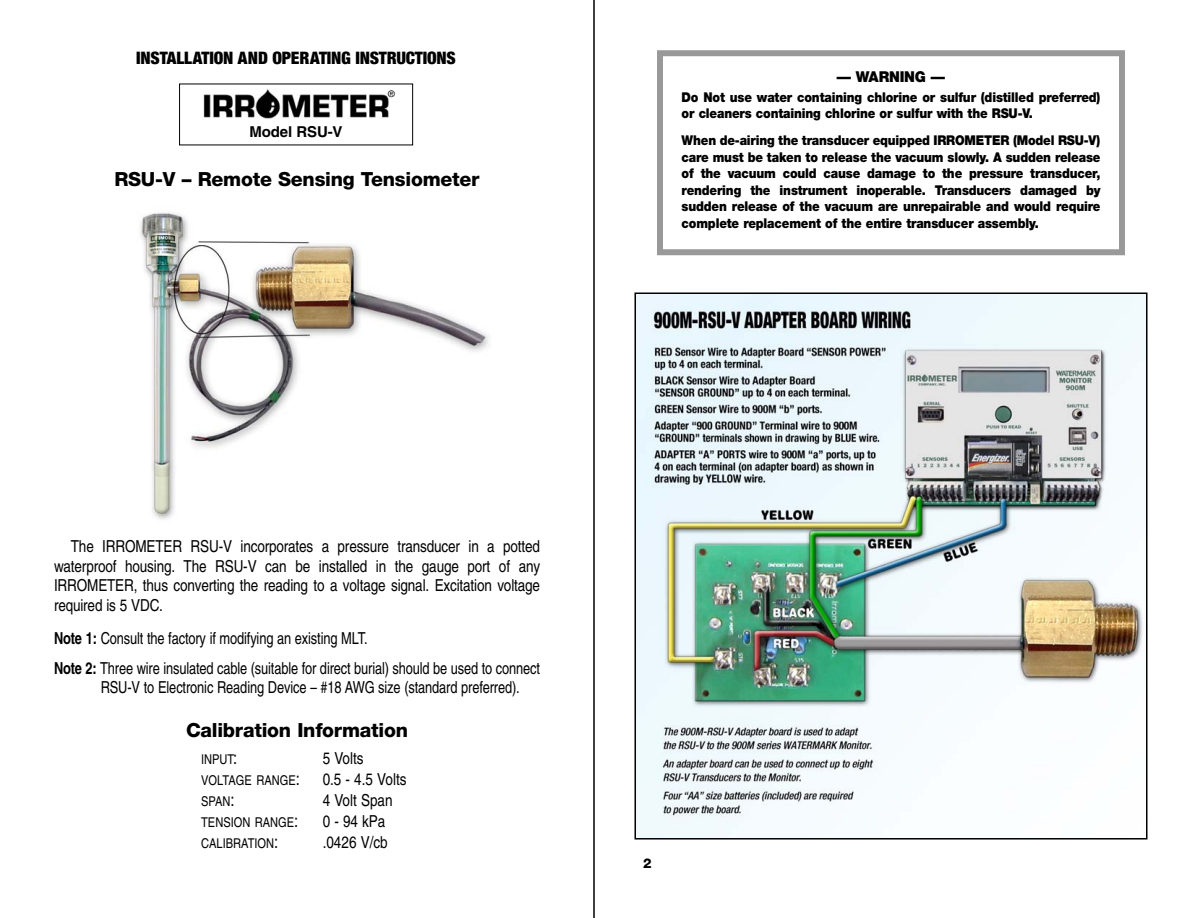
<style>
.page{position:relative;width:1188px;height:918px;background:#fff}
.page>*{position:absolute;margin:0;border:0;box-sizing:border-box;transform-origin:0 0}
.t1{font:800 19.5px "Helvetica Neue";letter-spacing:-.015em;color:#000}
.t2{font:18.45px "Sans Black Condensed DTC";letter-spacing:-.01em;color:#000}
.t3{font:condensed 16.5px/19.5px "Helvetica";letter-spacing:-.01em;color:#000;text-align:justify}
.t4{font:condensed 16.5px/30px "Helvetica";letter-spacing:-.01em;color:#000;scale:.95 1}
.t5{font:700 15px "Helvetica";letter-spacing:-.01em;color:#000}
.t6{font:900 15px "Helvetica Neue";letter-spacing:-.015em;color:#000;scale:.95 1}
.t7{font:900 13.5px/16.5px "Helvetica Neue";letter-spacing:-.015em;color:#000;scale:.9 1}
.t8{font:condensed 13.5px "Helvetica";color:#000}
.t9{font:800 13.5px "Helvetica Neue";color:#000}
.t10{font:9px "Helvetica";color:#000}
.s1{font-weight:700}
.s2{font-weight:700;color:#fff}
.s3{font-size:18px}
</style>
<div class="page">
<img style="left:203px;top:89px;width:186px;height:30px">
<img style="left:140px;top:212px;width:349px;height:307px">
<div style="left:657px;top:50px;width:468px;height:205px;border:6px solid #999"></div>
<img style="left:637px;top:295px;width:508px;height:542px">
<div style="left:634px;top:292px;width:514px;height:548px;border:2px solid #000"></div>
<hr style="left:593px;top:0;width:2px;height:918px;background:#000">
<h2 class="t2" style="left:136px;top:47px;width:321px">INSTALLATION AND OPERATING INSTRUCTIONS</h2>
<p class="t10" style="left:388px;top:91px;width:8px">®</p>
<p class="t5" style="left:250px;top:126px;width:94px">Model RSU-V</p>
<h1 class="t1" style="left:114px;top:172px;width:367px">RSU-V – Remote Sensing Tensiometer</h1>
<p class="t6" style="left:837px;top:71px;width:116px">— WARNING —</p>
<p class="t7" style="left:682px;top:90px;width:467px">Do Not use water containing chlorine or sulfur (distilled preferred) or cleaners containing chlorine or sulfur with the RSU-V.</p>
<p class="t7" style="left:682px;top:133px;width:467px;text-align:justify">When de-airing the transducer equipped IRROMETER (Model RSU-V) care must be taken to release the vacuum slowly. A sudden release of the vacuum could cause damage to the pressure transducer, rendering the instrument inoperable. Transducers damaged by sudden release of the vacuum are unrepairable and would require complete replacement of the entire transducer assembly.</p>
<p class="t3" style="left:54px;top:538px;width:488px;text-indent:17px">The IRROMETER RSU-V incorporates a pressure transducer in a potted waterproof housing. The RSU-V can be installed in the gauge port of any IRROMETER, thus converting the reading to a voltage signal. Excitation voltage required is 5 VDC.</p>
<p class="t4" style="left:54px;top:624px;width:513px"><span class="s1">Note 1:</span> Consult the factory if modifying an existing MLT.<br><span class="s1">Note 2:</span> Three wire insulated cable (suitable for direct burial) should be used to connect</p>
<p class="t4" style="left:54px;top:674px;width:492px"><span class="s2">Note 2:</span> RSU-V to Electronic Reading Device – #18 AWG size (standard preferred).</p>
<h1 class="t1" style="left:186px;top:723px;width:223px">Calibration Information</h1>
<p class="t8" style="left:201px;top:754px;width:38px">INPUT<span class="s3">:</span></p>
<p class="t3" style="left:323px;top:750px;width:43px">5 Volts</p>
<p class="t8" style="left:201px;top:775px;width:100px">VOLTAGE RANGE<span class="s3">:</span></p>
<p class="t3" style="left:323px;top:771px;width:85px">0.5 - 4.5 Volts</p>
<p class="t8" style="left:201px;top:796px;width:35px">SPAN<span class="s3">:</span></p>
<p class="t3" style="left:323px;top:792px;width:71px">4 Volt Span</p>
<p class="t8" style="left:201px;top:817px;width:99px">TENSION RANGE<span class="s3">:</span></p>
<p class="t3" style="left:323px;top:813px;width:64px">0 - 94 kPa</p>
<p class="t8" style="left:201px;top:838px;width:79px">CALIBRATION<span class="s3">:</span></p>
<p class="t3" style="left:323px;top:834px;width:67px">.0426 V/cb</p>
<p class="t9" style="left:643px;top:858px;width:10px">2</p>
</div>
